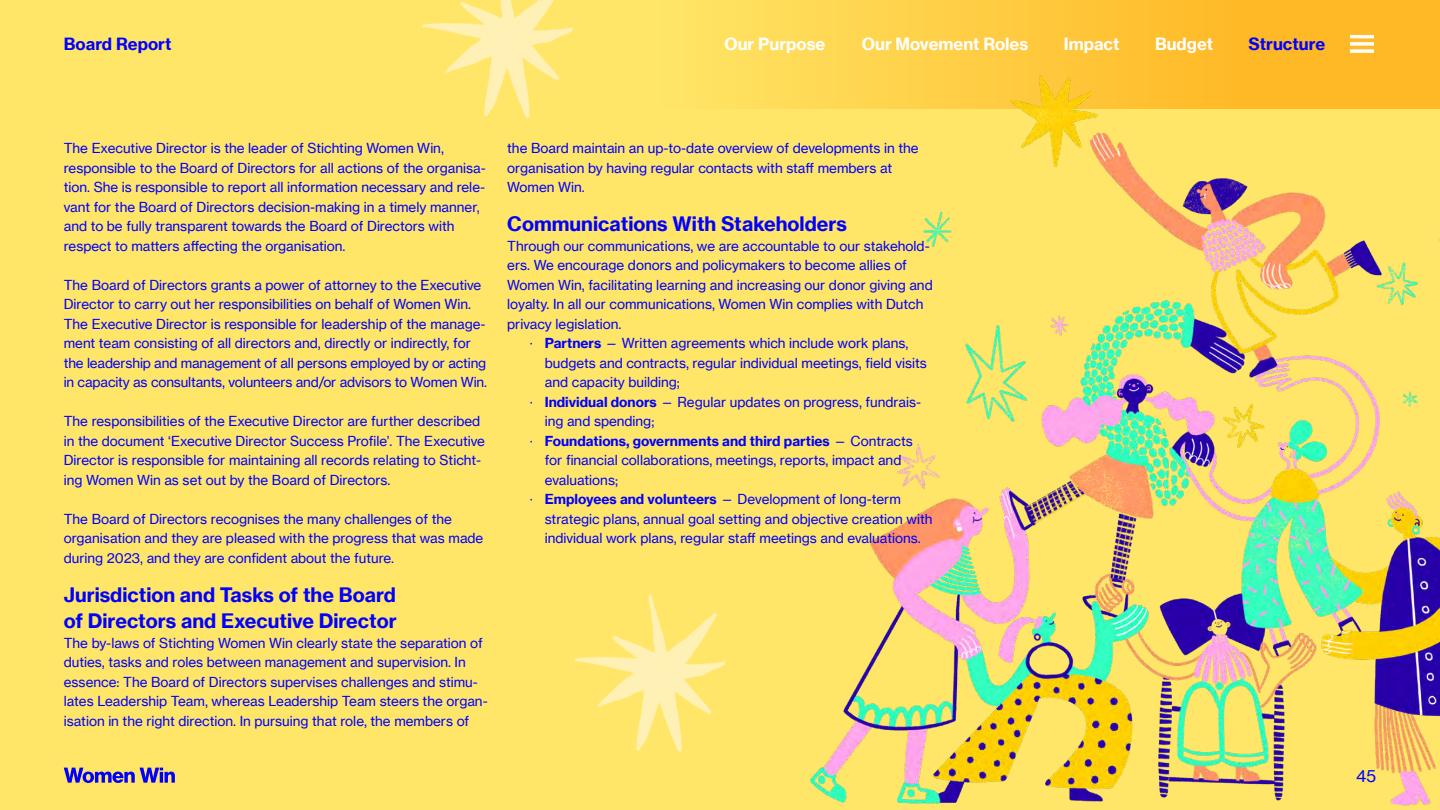
<style>
.page{position:relative;width:1440px;height:810px;background:#ffe668}
.page>*{position:absolute;margin:0;border:0;box-sizing:border-box;transform-origin:0 0}
.t1{font:700 19.5px/26.2px "Neue Haas Grotesk Text Pro";color:#00f}
.t2{font:700 16.5px "Neue Haas Grotesk Text Pro";color:#fff}
.t3{font:700 16.5px "Neue Haas Grotesk Text Pro";color:#00f}
.t4{font:16.5px "Neue Haas Grotesk Text Pro";color:#00f}
.t5{font:13.5px/19.5px "Neue Haas Grotesk Text Pro";color:#00f}
.t6{font:700 13.5px "Neue Haas Grotesk Text Pro";color:#00f}
.s1{font-weight:700}
.s2{font-weight:400}
</style>
<div class="page">
<div style="left:654px;top:0;width:786px;height:109px;background:linear-gradient(to right,#ffe364,#ffb11a)"></div>
<img style="left:728px;top:74px;width:712px;height:732px">
<img style="left:422px;top:0;width:151px;height:118px">
<svg style="left:64px;top:768px;width:111px;height:15px"></svg>
<img style="left:574px;top:564px;width:167px;height:210px">
<hr style="left:1350px;top:35px;width:24px;height:3px;background:#fff">
<hr style="left:1350px;top:42px;width:24px;height:3px;background:#fff">
<hr style="left:1350px;top:50px;width:24px;height:3px;background:#fff">
<p class="t3" style="left:64px;top:34px;width:109px">Board Report</p>
<p class="t2" style="left:724px;top:34px;width:102px">Our Purpose</p>
<p class="t2" style="left:862px;top:34px;width:168px">Our Movement Roles</p>
<p class="t2" style="left:1064px;top:34px;width:57px">Impact</p>
<p class="t2" style="left:1155px;top:34px;width:60px">Budget</p>
<p class="t3" style="left:1249px;top:34px;width:78px">Structure</p>
<p class="t5" style="left:64px;top:139px;width:424px">The Executive Director is the leader of Stichting Women Win, responsible to the Board of Directors for all actions of the organisa&shy;tion. She is responsible to report all information necessary and rele&shy;vant for the Board of Directors decision-making in a timely manner, and to be fully transparent towards the Board of Directors with respect to matters affecting the organisation.</p>
<p class="t5" style="left:64px;top:275px;width:425px">The Board of Directors grants a power of attorney to the Executive Director to carry out her responsibilities on behalf of Women Win.<br>The Executive Director is responsible for leadership of the manage&shy;ment team consisting of all directors and, directly or indirectly, for the leadership and management of all persons employed by or acting in capacity as consultants, volunteers and/or advisors to Women Win.</p>
<p class="t5" style="left:64px;top:412px;width:423px">The responsibilities of the Executive Director are further described in the document ‘Executive Director Success Profile’. The Executive Director is responsible for maintaining all records relating to Sticht&shy;ing Women Win as set out by the Board of Directors.</p>
<p class="t5" style="left:64px;top:509px;width:421px">The Board of Directors recognises the many challenges of the organisation and they are pleased with the progress that was made during 2023, and they are confident about the future.</p>
<h1 class="t1" style="left:64px;top:582px;width:334px">Jurisdiction and Tasks of the Board of Directors and Executive Director</h1>
<p class="t5" style="left:64px;top:633px;width:425px">The by-laws of Stichting Women Win clearly state the separation of duties, tasks and roles between management and supervision. In essence: The Board of Directors supervises challenges and stimu&shy;lates Leadership Team, whereas Leadership Team steers the organ&shy;isation in the right direction. In pursuing that role, the members of</p>
<p class="t5" style="left:507px;top:139px;width:413px">the Board maintain an up-to-date overview of developments in the organisation by having regular contacts with staff members at<br>Women Win.</p>
<h1 class="t1" style="left:507px;top:211px;width:341px">Communications With Stakeholders</h1>
<p class="t5" style="left:507px;top:236px;width:424px">Through our communications, we are accountable to our stakehold-</p>
<p class="t5" style="left:507px;top:256px;width:401px">ers. We encourage donors and policymakers to become allies of</p>
<p class="t5" style="left:507px;top:275px;width:427px">Women Win, facilitating learning and increasing our donor giving and</p>
<p class="t5" style="left:507px;top:295px;width:418px">loyalty. In all our communications, Women Win complies with Dutch</p>
<p class="t5" style="left:507px;top:314px;width:116px">privacy legislation.</p>
<p class="t5" style="left:530px;top:334px;width:380px">· <span class="s1">Partners</span> — Written agreements which include work plans,</p>
<p class="t5" style="left:545px;top:353px;width:384px">budgets and contracts, regular individual meetings, field visits</p>
<p class="t5" style="left:545px;top:373px;width:137px">and capacity building;</p>
<p class="t5" style="left:530px;top:392px;width:393px">· <span class="s1">Individual donors</span> — Regular updates on progress, fundrais-</p>
<p class="t5" style="left:545px;top:412px;width:111px">ing and spending;</p>
<p class="t6" style="left:530px;top:432px;width:385px"><span class="s2">·</span> Foundations, governments and third parties <span class="s2">— Contracts</span></p>
<p class="t5" style="left:545px;top:451px;width:358px">for financial collaborations, meetings, reports, impact and</p>
<p class="t5" style="left:545px;top:470px;width:75px">evaluations;</p>
<p class="t5" style="left:530px;top:490px;width:373px">· <span class="s1">Employees and volunteers</span> — Development of long-term</p>
<p class="t5" style="left:545px;top:509px;width:389px">strategic plans, annual goal setting and objective creation with</p>
<p class="t5" style="left:545px;top:529px;width:377px">individual work plans, regular staff meetings and evaluations.</p>
<p class="t4" style="left:1356px;top:766px;width:22px">45</p>
</div>
